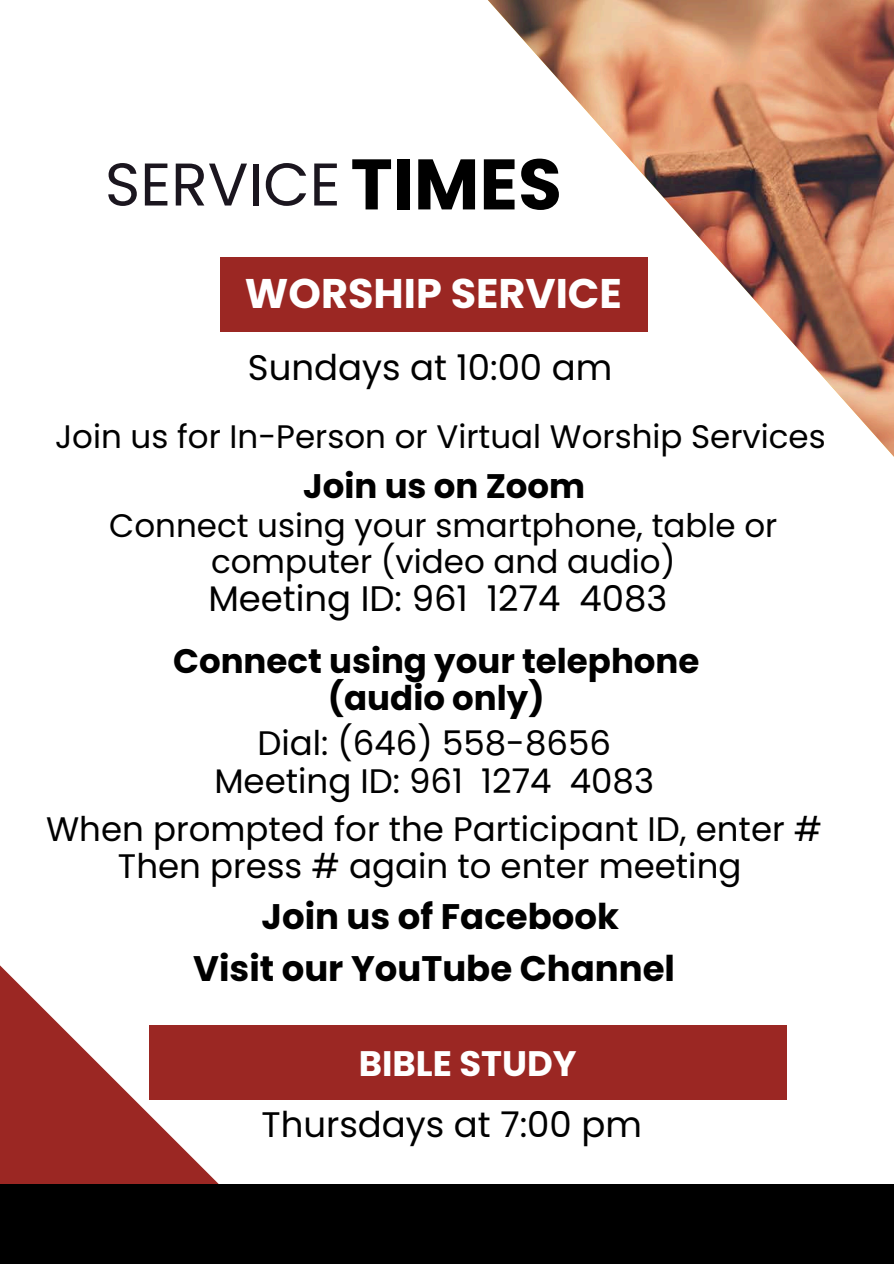
<style>
.page{position:relative;width:894px;height:1264px;background:#fff}
.page>*{position:absolute;margin:0;border:0;box-sizing:border-box;transform-origin:0 0}
.t1{font:700 71.4px "Poppins";color:#000}
.t2{font:60.15px "Poppins";color:#1b161f}
.t3{font:700 41.4px "Poppins";color:#fff}
.t4{font:700 35.55px "Poppins";color:#000}
.t5{font:35.55px "Poppins";color:#000}
.t6{font:35.4px "Poppins";color:#000}
.t7{font:700 35.4px "Poppins";color:#fff}
.t8{font:34.05px "Poppins";color:#000}
.t9{font:700 34.05px/37.7px "Poppins";color:#000;text-align:center}
.t10{font:32.55px/36.6px "Poppins";color:#000;text-align:center}
</style>
<div class="page">
<div style="left:220px;top:257px;width:427px;height:75px;background:#9b2723"></div>
<svg style="left:0;top:965px;width:218px;height:218px;fill:#9b2723"></svg>
<img style="left:488px;top:0;width:405px;height:456px">
<div style="left:0;top:1183px;width:893px;height:80px;background:#000"></div>
<div style="left:149px;top:1025px;width:637px;height:75px;background:#9b2723"></div>
<h1 class="t2" style="left:105px;top:142px;width:237px">SERVICE</h1>
<h2 class="t1" style="left:350px;top:134px;width:213px">TIMES</h2>
<h3 class="t3" style="left:245px;top:264px;width:378px">WORSHIP SERVICE</h3>
<p class="t6" style="left:248px;top:342px;width:366px">Sundays at 10:00 am</p>
<p class="t10" style="left:55px;top:418px;width:772px">Join us for In-Person or Virtual Worship Services</p>
<h5 class="t9" style="left:303px;top:467px;width:283px">Join us on Zoom</h5>
<p class="t10" style="left:109px;top:507px;width:669px">Connect using your smartphone, table or computer (video and audio)</p>
<p class="t5" style="left:208px;top:574px;width:460px">Meeting ID: 961 1274 4083</p>
<h5 class="t9" style="left:173px;top:642px;width:527px">Connect using your telephone (audio only)</h5>
<p class="t8" style="left:257px;top:719px;width:355px">Dial: (646) 558-8656</p>
<p class="t8" style="left:214px;top:757px;width:441px">Meeting ID: 961 1274 4083</p>
<p class="t8" style="left:46px;top:804px;width:777px">When prompted for the Participant ID, enter #</p>
<p class="t8" style="left:118px;top:842px;width:624px">Then press # again to enter meeting</p>
<p class="t4" style="left:261px;top:891px;width:359px">Join us of Facebook</p>
<h5 class="t4" style="left:193px;top:943px;width:483px">Visit our YouTube Channel</h5>
<h5 class="t7" style="left:359px;top:1038px;width:219px">BIBLE STUDY</h5>
<h4 class="t6" style="left:261px;top:1099px;width:382px">Thursdays at 7:00 pm</h4>
</div>
